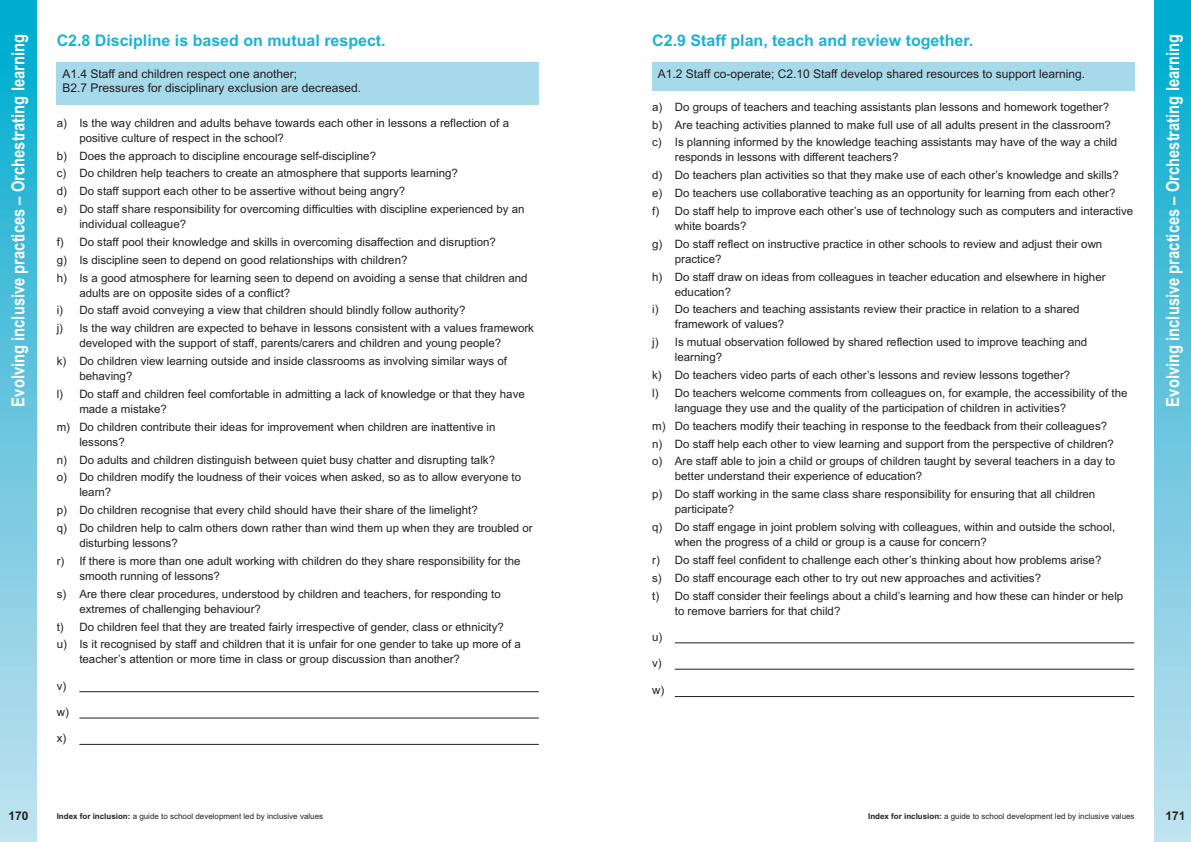
<style>
.page{position:relative;width:1191px;height:842px;background:#fff}
.page>*{position:absolute;margin:0;border:0;box-sizing:border-box;transform-origin:0 0}
.t1{font:700 18px "Arial Narrow";color:#fff}
.t2{font:16px "Arial Bold MT OTF";color:#1ab3d4}
.t3{font:12px/14px "Arial";color:#231f20}
.t4{font:12px "Arial Bold MT OTF";color:#231f20}
.t5{font:11.5px/17.8px "Arial";color:#231f20}
.t6{font:8px "Arial";color:#231f20}
.s1{font-family:"Arial Bold MT OTF"}
</style>
<div class="page">
<div style="left:1154px;top:0;width:37px;height:842px;background:linear-gradient(to bottom,#00aace,#c9e2ef)"></div>
<div style="left:0;top:0;width:37px;height:842px;background:linear-gradient(to bottom,#00aace,#c9e2ef)"></div>
<div style="left:652px;top:62px;width:482px;height:29px;background:#a6d9ea"></div>
<div style="left:57px;top:62px;width:482px;height:43px;background:#a6d9ea"></div>
<hr style="left:79px;top:691px;width:460px;height:1px;background:#231f20">
<hr style="left:79px;top:717px;width:460px;height:1px;background:#231f20">
<hr style="left:79px;top:744px;width:460px;height:1px;background:#231f20">
<hr style="left:675px;top:642px;width:459px;height:1px;background:#231f20">
<hr style="left:675px;top:669px;width:459px;height:1px;background:#231f20">
<hr style="left:675px;top:696px;width:459px;height:1px;background:#231f20">
<h2 class="t2" style="left:57px;top:31px;width:330px">C2.8 Discipline is based on mutual respect.</h2>
<p class="t3" style="left:62px;top:67px;width:300px">A1.4 Staff and children respect one another;<br>B2.7 Pressures for disciplinary exclusion are decreased.</p>
<p class="t5" style="left:79px;top:115px;width:431px;line-height:15px;text-indent:-23px">a) Is the way children and adults behave towards each other in lessons a reflection of a positive culture of respect in the school?</p>
<p class="t5" style="left:57px;top:147px;width:469px">b) Does the approach to discipline encourage self-discipline?<br>c) Do children help teachers to create an atmosphere that supports learning?<br>d) Do staff support each other to be assertive without being angry?<br>e) Do staff share responsibility for overcoming difficulties with discipline experienced by an</p>
<p class="t5" style="left:57px;top:215px;width:472px;text-indent:23px">individual colleague?<br>f) Do staff pool their knowledge and skills in overcoming disaffection and disruption?<br>g) Is discipline seen to depend on good relationships with children?<br>h) Is a good atmosphere for learning seen to depend on avoiding a sense that children and</p>
<p class="t5" style="left:57px;top:284px;width:479px;text-indent:23px">adults are on opposite sides of a conflict?<br>i) Do staff avoid conveying a view that children should blindly follow authority?<br>j) Is the way children are expected to behave in lessons consistent with a values framework</p>
<p class="t5" style="left:57px;top:334px;width:452px;text-indent:23px">developed with the support of staff, parents/carers and children and young people? k) Do children view learning outside and inside classrooms as involving similar ways of</p>
<p class="t5" style="left:57px;top:367px;width:469px;text-indent:23px">behaving?<br>l) Do staff and children feel comfortable in admitting a lack of knowledge or that they have</p>
<p class="t5" style="left:57px;top:400px;width:440px;text-indent:23px">made a mistake?<br>m) Do children contribute their ideas for improvement when children are inattentive in</p>
<p class="t5" style="left:57px;top:433px;width:466px;text-indent:23px">lessons?<br>n) Do adults and children distinguish between quiet busy chatter and disrupting talk?<br>o) Do children modify the loudness of their voices when asked, so as to allow everyone to</p>
<p class="t5" style="left:57px;top:483px;width:477px;text-indent:23px">learn?<br>p) Do children recognise that every child should have their share of the limelight?<br>q) Do children help to calm others down rather than wind them up when they are troubled or</p>
<p class="t5" style="left:57px;top:534px;width:465px;text-indent:23px">disturbing lessons?<br>r) If there is more than one adult working with children do they share responsibility for the</p>
<p class="t5" style="left:57px;top:567px;width:445px;text-indent:23px">smooth running of lessons?<br>s) Are there clear procedures, understood by children and teachers, for responding to</p>
<p class="t5" style="left:57px;top:600px;width:466px;text-indent:23px">extremes of challenging behaviour?<br>t) Do children feel that they are treated fairly irrespective of gender, class or ethnicity?<br>u) Is it recognised by staff and children that it is unfair for one gender to take up more of a</p>
<p class="t5" style="left:79px;top:650px;width:382px">teacher’s attention or more time in class or group discussion than another?</p>
<p class="t5" style="left:57px;top:677px;width:11px">v)</p>
<p class="t5" style="left:57px;top:703px;width:14px">w)</p>
<p class="t5" style="left:57px;top:730px;width:11px">x)</p>
<h2 class="t2" style="left:652px;top:31px;width:322px">C2.9 Staff plan, teach and review together.</h2>
<p class="t3" style="left:658px;top:67px;width:429px">A1.2 Staff co-operate; C2.10 Staff develop shared resources to support learning.</p>
<p class="t5" style="left:652px;top:98px;width:466px">a) Do groups of teachers and teaching assistants plan lessons and homework together? b) Are teaching activities planned to make full use of all adults present in the classroom? c) Is planning informed by the knowledge teaching assistants may have of the way a child</p>
<p class="t5" style="left:652px;top:148px;width:482px;text-indent:23px">responds in lessons with different teachers?<br>d) Do teachers plan activities so that they make use of each other’s knowledge and skills?<br>e) Do teachers use collaborative teaching as an opportunity for learning from each other?<br>f) Do staff help to improve each other’s use of technology such as computers and interactive</p>
<p class="t5" style="left:652px;top:217px;width:452px;text-indent:23px">white boards?<br>g) Do staff reflect on instructive practice in other schools to review and adjust their own</p>
<p class="t5" style="left:652px;top:250px;width:455px;text-indent:23px">practice?<br>h) Do staff draw on ideas from colleagues in teacher education and elsewhere in higher</p>
<p class="t5" style="left:652px;top:283px;width:429px;text-indent:23px">education?<br>i) Do teachers and teaching assistants review their practice in relation to a shared</p>
<p class="t5" style="left:652px;top:315px;width:436px;text-indent:23px">framework of values?<br>j) Is mutual observation followed by shared reflection used to improve teaching and</p>
<p class="t5" style="left:652px;top:348px;width:477px;text-indent:23px">learning?<br>k) Do teachers video parts of each other’s lessons and review lessons together?<br>l) Do teachers welcome comments from colleagues on, for example, the accessibility of the</p>
<p class="t5" style="left:652px;top:399px;width:464px;text-indent:23px">language they use and the quality of the participation of children in activities?<br>m) Do teachers modify their teaching in response to the feedback from their colleagues? n) Do staff help each other to view learning and support from the perspective of children? o) Are staff able to join a child or groups of children taught by several teachers in a day to</p>
<p class="t5" style="left:652px;top:467px;width:444px;text-indent:23px">better understand their experience of education?<br>p) Do staff working in the same class share responsibility for ensuring that all children</p>
<p class="t5" style="left:652px;top:500px;width:464px;text-indent:23px">participate?<br>q) Do staff engage in joint problem solving with colleagues, within and outside the school,</p>
<p class="t5" style="left:652px;top:533px;width:472px;text-indent:23px">when the progress of a child or group is a cause for concern?<br>r) Do staff feel confident to challenge each other’s thinking about how problems arise?<br>s) Do staff encourage each other to try out new approaches and activities?<br>t) Do staff consider their feelings about a child’s learning and how these can hinder or help</p>
<p class="t5" style="left:675px;top:602px;width:167px">to remove barriers for that child?</p>
<p class="t5" style="left:652px;top:628px;width:12px">u)</p>
<p class="t5" style="left:652px;top:654px;width:11px">v)</p>
<p class="t5" style="left:652px;top:681px;width:14px">w)</p>
<h1 class="t1" style="left:8px;top:406px;width:374px;rotate:-90deg">Evolving inclusive practices – Orchestrating learning</h1>
<h1 class="t1" style="left:1162px;top:406px;width:374px;rotate:-90deg">Evolving inclusive practices – Orchestrating learning</h1>
<p class="t4" style="left:9px;top:808px;width:22px">170</p>
<p class="t6" style="left:57px;top:812px;width:268px"><span class="s1">Index for inclusion:</span> a guide to school development led by inclusive values</p>
<p class="t6" style="left:868px;top:812px;width:268px"><span class="s1">Index for inclusion:</span> a guide to school development led by inclusive values</p>
<p class="t4" style="left:1165px;top:808px;width:22px">171</p>
</div>
